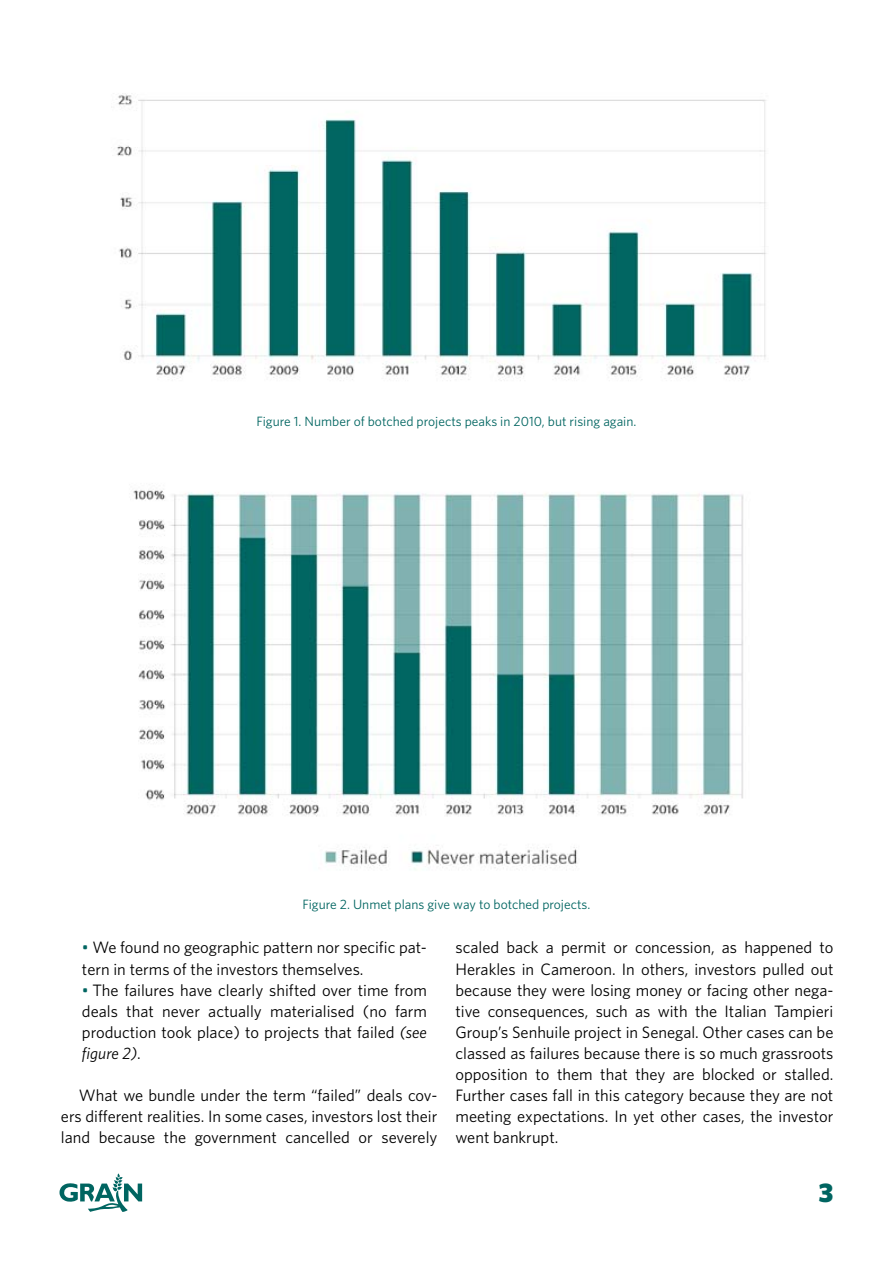
<style>
.page{position:relative;width:893px;height:1263px;background:#fff}
.page>*{position:absolute;margin:0;border:0;box-sizing:border-box;transform-origin:0 0}
.t1{font:900 27px "Whitney";color:#006561}
.Bullets_3{font:16.5px/21px "Whitney";color:#000;text-align:justify}
.Footnote{font:13.5px "Whitney";color:#006561}
.s1{color:#006561}
.s2{font-style:italic}
</style>
<div class="page">
<svg style="left:60px;top:1173px;width:82px;height:39px"></svg>
<img style="left:117px;top:93px;width:649px;height:288px">
<img style="left:133px;top:490px;width:611px;height:380px">
<p class="Footnote" style="left:257px;top:414px;width:381px">Figure 1. Number of botched projects peaks in 2010, but rising again.</p>
<p class="Footnote" style="left:303px;top:897px;width:289px">Figure 2. Unmet plans give way to botched projects.</p>
<p class="Bullets_3" style="left:82px;top:937px;width:347px"><span class="s1">•</span> We found no geographic pattern nor specific pat&shy;tern in terms of the investors themselves.</p>
<p class="Bullets_3" style="left:82px;top:979px;width:347px"><span class="s1">•</span> The failures have clearly shifted over time from deals that never actually materialised (no farm production took place) to projects that failed <span class="s2">(see figure 2)</span>.</p>
<p class="Bullets_3" style="left:61px;top:1084px;width:378px;text-indent:18px">What we bundle under the term “failed” deals cov&shy;ers different realities. In some cases, investors lost their land because the government cancelled or severely</p>
<p class="Bullets_3" style="left:455px;top:937px;width:379px">scaled back a permit or concession, as happened to Herakles in Cameroon. In others, investors pulled out because they were losing money or facing other nega&shy;tive consequences, such as with the Italian Tampieri Group’s Senhuile project in Senegal. Other cases can be classed as failures because there is so much grassroots opposition to them that they are blocked or stalled.<br>Further cases fall in this category because they are not meeting expectations. In yet other cases, the investor went bankrupt.</p>
<h1 class="t1" style="left:818px;top:1176px;width:17px">3</h1>
</div>
